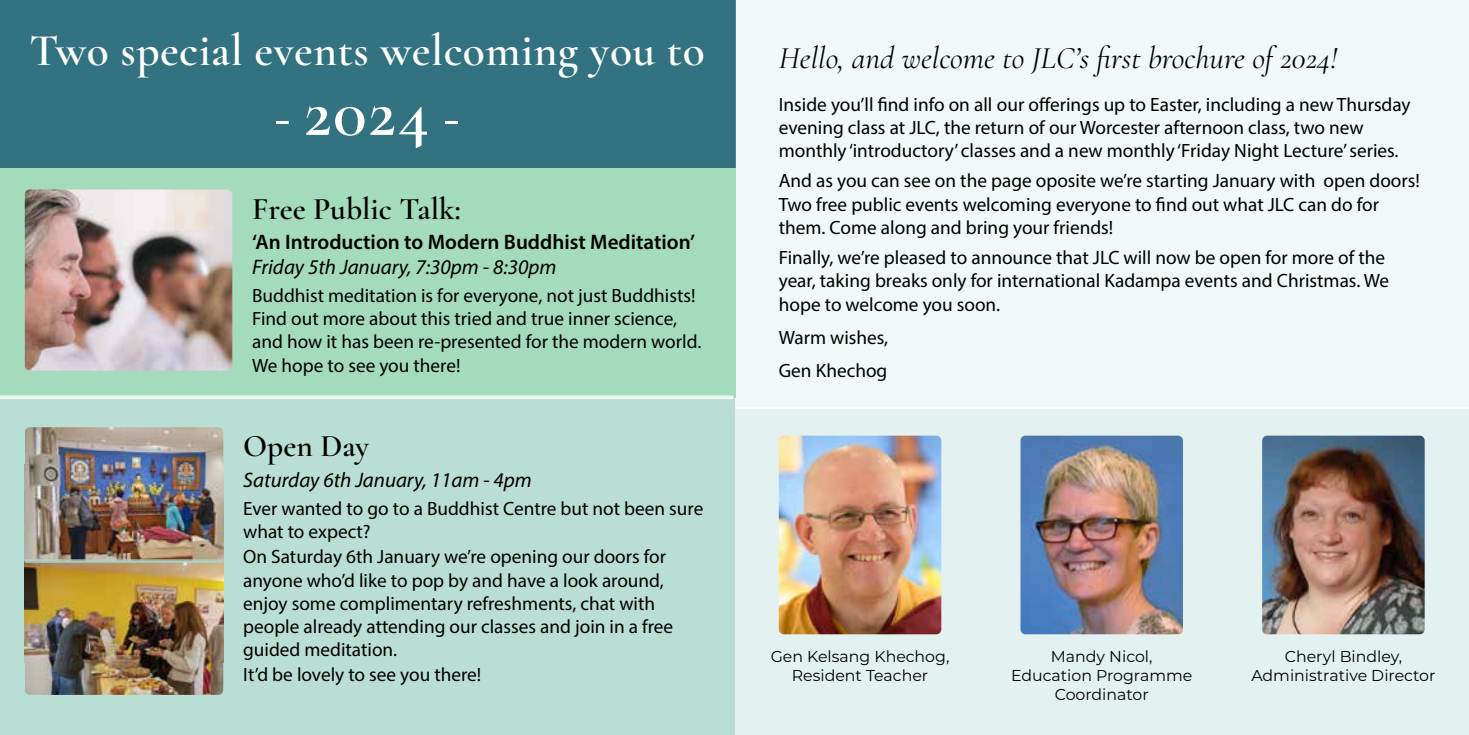
<style>
.page{position:relative;width:1469px;height:735px;background:#fff}
.page>*{position:absolute;margin:0;border:0;box-sizing:border-box;transform-origin:0 0}
.t1{font:600 70px "Cormorant Garamond";color:#fff}
.t2{font:600 45.5px "Cormorant Garamond";letter-spacing:.01em;color:#fff}
.t3{font:italic 31.5px "Cormorant Garamond";color:#000}
.t4{font:600 31.5px "Cormorant Garamond";color:#000}
.t5{font:italic 21px "Myriad Pro";color:#000}
.t6{font:600 21px "Myriad Pro";color:#000}
.t7{font:19.25px/23.1px "Myriad Pro";color:#000}
.t8{font:15.75px/18.9px "Montserrat";color:#000;text-align:center}
.s1{font-family:"Myriad Pro";font-weight:300;font-size:52.5px}
</style>
<div class="page">
<div style="left:0;top:397px;width:734px;height:337px;background:#b9dfd5"></div>
<div style="left:0;top:168px;width:735px;height:229px;background:#a4dbbd"></div>
<div style="left:0;top:0;width:735px;height:168px;background:#337281"></div>
<img style="left:25px;top:189px;width:207px;height:181px">
<img style="left:25px;top:427px;width:198px;height:37px">
<img style="left:25px;top:464px;width:198px;height:230px">
<hr style="left:25px;top:559px;width:198px;height:3px;background:#a8d8cb">
<svg style="left:0;top:395px;width:733px;height:4px;background:#e3f3eb"></svg>
<div style="left:735px;top:405px;width:733px;height:329px;background:#e3f2f0"></div>
<div style="left:735px;top:0;width:733px;height:407px;background:#f1f8f7"></div>
<img style="left:778px;top:435px;width:163px;height:199px">
<img style="left:1020px;top:435px;width:162px;height:199px">
<img style="left:1262px;top:435px;width:162px;height:199px">
<svg style="left:735px;top:405px;width:733px;height:4px"></svg>
<h2 class="t2" style="left:30px;top:22px;width:676px">Two special events welcoming you to</h2>
<h1 class="t1" style="left:275px;top:69px;width:186px"><span class="s1">-</span> 2024 <span class="s1">-</span></h1>
<h3 class="t4" style="left:252px;top:189px;width:210px">Free Public Talk:</h3>
<p class="t6" style="left:252px;top:228px;width:444px">‘An Introduction to Modern Buddhist Meditation’</p>
<p class="t5" style="left:252px;top:254px;width:306px">Friday 5th January, 7:30pm - 8:30pm</p>
<p class="t7" style="left:252px;top:284px;width:450px">Buddhist meditation is for everyone, not just Buddhists!<br>Find out more about this tried and true inner science, and how it has been re-presented for the modern world.<br>We hope to see you there!</p>
<h3 class="t4" style="left:243px;top:426px;width:127px">Open Day</h3>
<p class="t5" style="left:243px;top:466px;width:290px">Saturday 6th January, 11am - 4pm</p>
<p class="t7" style="left:243px;top:496px;width:461px">Ever wanted to go to a Buddhist Centre but not been sure what to expect?</p>
<p class="t7" style="left:243px;top:544px;width:431px">On Saturday 6th January we’re opening our doors for anyone who’d like to pop by and have a look around, enjoy some complimentary refreshments, chat with people already attending our classes and join in a free guided meditation.</p>
<p class="t7" style="left:243px;top:662px;width:240px">It’d be lovely to see you there!</p>
<h3 class="t3" style="left:778px;top:33px;width:560px">Hello, and welcome to JLC’s first brochure of 2024!</h3>
<p class="t7" style="left:778px;top:92px;width:633px">Inside you’ll find info on all our offerings up to Easter, including a new Thursday evening class at JLC, the return of our Worcester afternoon class, two new monthly ‘introductory’ classes and a new monthly ‘Friday Night Lecture’ series.</p>
<p class="t7" style="left:778px;top:169px;width:642px">And as you can see on the page oposite we’re starting January with open doors!<br>Two free public events welcoming everyone to find out what JLC can do for them. Come along and bring your friends!</p>
<p class="t7" style="left:778px;top:246px;width:612px">Finally, we’re pleased to announce that JLC will now be open for more of the year, taking breaks only for international Kadampa events and Christmas. We hope to welcome you soon.</p>
<p class="t7" style="left:778px;top:320px;width:111px;line-height:33.1px">Warm wishes,<br>Gen Khechog</p>
<p class="t8" style="left:770px;top:646px;width:180px">Gen Kelsang Khechog,<br>Resident Teacher</p>
<p class="t8" style="left:1011px;top:646px;width:183px">Mandy Nicol,<br>Education Programme<br>Coordinator</p>
<p class="t8" style="left:1251px;top:646px;width:185px">Cheryl Bindley,<br>Administrative Director</p>
</div>
